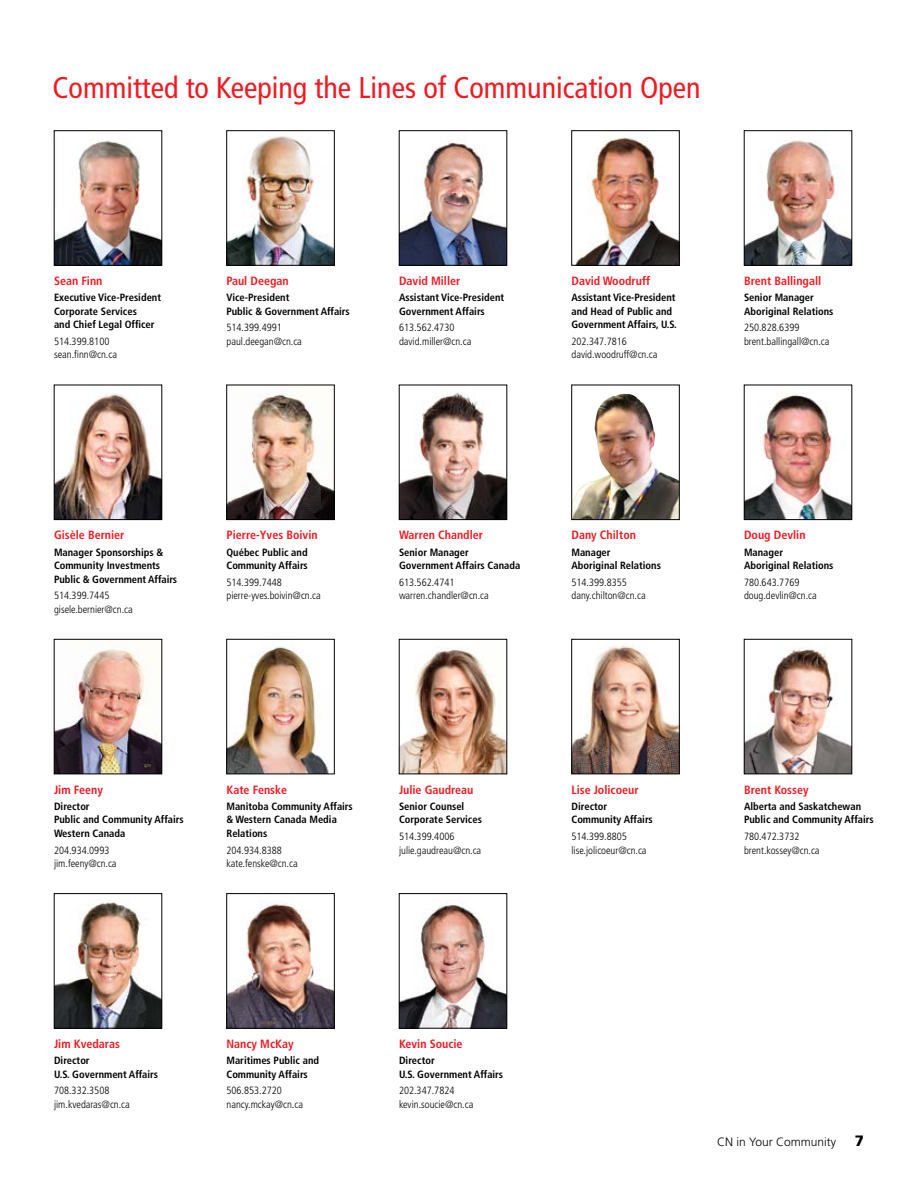
<style>
.page{position:relative;width:918px;height:1188px;background:#fff}
.page>*{position:absolute;margin:0;border:0;box-sizing:border-box;transform-origin:0 0}
.t1{font:condensed 30px "Frutiger";color:#ed1b23}
.t2{font:700 condensed 12px "Frutiger";color:#ed1b23}
.t3{font:300 12px "Frutiger";color:#000}
.t4{font:700 condensed 10.5px/13.5px "Frutiger";color:#000}
.t5{font:300 condensed 10.5px/13.5px "Frutiger";color:#000}
.s1{font-weight:900;font-size:15px}
</style>
<div class="page">
<img style="left:401px;top:142px;width:104px;height:121px">
<div style="left:399px;top:130px;width:108px;height:135px;border:1px solid #000"></div>
<img style="left:746px;top:648px;width:104px;height:124px">
<div style="left:744px;top:639px;width:108px;height:135px;border:1px solid #000"></div>
<img style="left:229px;top:394px;width:104px;height:124px">
<div style="left:227px;top:385px;width:108px;height:135px;border:1px solid #000"></div>
<img style="left:229px;top:901px;width:104px;height:125px">
<div style="left:227px;top:893px;width:108px;height:135px;border:1px solid #000"></div>
<img style="left:229px;top:136px;width:104px;height:127px">
<div style="left:227px;top:130px;width:108px;height:135px;border:1px solid #000"></div>
<img style="left:56px;top:393px;width:104px;height:125px">
<div style="left:54px;top:385px;width:108px;height:135px;border:1px solid #000"></div>
<img style="left:575px;top:133px;width:103px;height:131px">
<div style="left:572px;top:130px;width:108px;height:136px;border:1px solid #000"></div>
<img style="left:401px;top:649px;width:104px;height:123px">
<img style="left:401px;top:392px;width:104px;height:126px">
<div style="left:399px;top:385px;width:108px;height:135px;border:1px solid #000"></div>
<img style="left:401px;top:902px;width:104px;height:124px">
<div style="left:399px;top:893px;width:108px;height:135px;border:1px solid #000"></div>
<img style="left:56px;top:901px;width:104px;height:125px">
<div style="left:54px;top:893px;width:108px;height:135px;border:1px solid #000"></div>
<img style="left:56px;top:140px;width:104px;height:124px">
<div style="left:54px;top:130px;width:108px;height:136px;border:1px solid #000"></div>
<img style="left:574px;top:645px;width:104px;height:127px">
<div style="left:572px;top:639px;width:108px;height:135px;border:1px solid #000"></div>
<img style="left:56px;top:648px;width:104px;height:124px">
<div style="left:54px;top:639px;width:108px;height:135px;border:1px solid #000"></div>
<img style="left:229px;top:646px;width:100px;height:126px">
<div style="left:227px;top:639px;width:108px;height:135px;border:1px solid #000"></div>
<img style="left:746px;top:394px;width:104px;height:124px">
<div style="left:744px;top:385px;width:108px;height:135px;border:1px solid #000"></div>
<img style="left:574px;top:394px;width:104px;height:124px">
<div style="left:572px;top:385px;width:108px;height:135px;border:1px solid #000"></div>
<img style="left:746px;top:140px;width:104px;height:123px">
<div style="left:744px;top:130px;width:108px;height:135px;border:1px solid #000"></div>
<h1 class="t1" style="left:53px;top:70px;width:650px">Committed to Keeping the Lines of Communication Open</h1>
<p class="t2" style="left:54px;top:274px;width:50px">Sean Finn</p>
<p class="t4" style="left:54px;top:291px;width:109px">Executive Vice-President<br>Corporate Services<br>and Chief Legal Officer</p>
<p class="t5" style="left:54px;top:335px;width:65px">514.399.8100 sean.finn@cn.ca</p>
<p class="t2" style="left:227px;top:274px;width:64px">Paul Deegan</p>
<p class="t4" style="left:227px;top:291px;width:125px">Vice-President<br>Public &amp; Government Affairs</p>
<p class="t5" style="left:227px;top:321px;width:77px">514.399.4991 paul.deegan@cn.ca</p>
<p class="t2" style="left:399px;top:274px;width:63px">David Miller</p>
<p class="t4" style="left:399px;top:291px;width:107px">Assistant Vice-President<br>Government Affairs</p>
<p class="t5" style="left:399px;top:321px;width:74px">613.562.4730 david.miller@cn.ca</p>
<p class="t2" style="left:572px;top:274px;width:80px">David Woodruff</p>
<p class="t4" style="left:572px;top:291px;width:107px">Assistant Vice-President and Head of Public and<br>Government Affairs, U.S.</p>
<p class="t5" style="left:572px;top:335px;width:87px">202.347.7816 david.woodruff@cn.ca</p>
<p class="t2" style="left:744px;top:274px;width:79px">Brent Ballingall</p>
<p class="t4" style="left:744px;top:291px;width:91px">Senior Manager<br>Aboriginal Relations</p>
<p class="t5" style="left:744px;top:321px;width:87px">250.828.6399 brent.ballingall@cn.ca</p>
<p class="t2" style="left:54px;top:528px;width:72px">Gisèle Bernier</p>
<p class="t4" style="left:54px;top:545px;width:125px">Manager Sponsorships &amp;<br>Community Investments<br>Public &amp; Government Affairs</p>
<p class="t5" style="left:54px;top:589px;width:80px">514.399.7445 gisele.bernier@cn.ca</p>
<p class="t2" style="left:227px;top:528px;width:93px">Pierre-Yves Boivin</p>
<p class="t4" style="left:227px;top:545px;width:83px">Québec Public and<br>Community Affairs</p>
<p class="t5" style="left:227px;top:576px;width:96px">514.399.7448 pierre-yves.boivin@cn.ca</p>
<p class="t2" style="left:399px;top:528px;width:86px">Warren Chandler</p>
<p class="t4" style="left:399px;top:545px;width:123px">Senior Manager<br>Government Affairs Canada</p>
<p class="t5" style="left:399px;top:576px;width:91px">613.562.4741 warren.chandler@cn.ca</p>
<p class="t2" style="left:572px;top:528px;width:66px">Dany Chilton</p>
<p class="t4" style="left:572px;top:545px;width:91px">Manager<br>Aboriginal Relations</p>
<p class="t5" style="left:572px;top:576px;width:76px">514.399.8355 dany.chilton@cn.ca</p>
<p class="t2" style="left:54px;top:782px;width:50px">Jim Feeny</p>
<p class="t4" style="left:54px;top:799px;width:131px">Director<br>Public and Community Affairs<br>Western Canada</p>
<p class="t5" style="left:54px;top:843px;width:64px">204.934.0993 jim.feeny@cn.ca</p>
<p class="t2" style="left:227px;top:782px;width:62px">Kate Fenske</p>
<p class="t4" style="left:227px;top:799px;width:128px">Manitoba Community Affairs &amp; Western Canada Media<br>Relations</p>
<p class="t5" style="left:227px;top:843px;width:73px">204.934.8388 kate.fenske@cn.ca</p>
<p class="t2" style="left:399px;top:782px;width:76px">Julie Gaudreau</p>
<p class="t4" style="left:399px;top:799px;width:84px">Senior Counsel<br>Corporate Services</p>
<p class="t5" style="left:399px;top:830px;width:84px">514.399.4006 julie.gaudreau@cn.ca</p>
<p class="t2" style="left:572px;top:782px;width:69px">Lise Jolicoeur</p>
<p class="t4" style="left:572px;top:799px;width:83px">Director<br>Community Affairs</p>
<p class="t5" style="left:572px;top:830px;width:77px">514.399.8805 lise.jolicoeur@cn.ca</p>
<p class="t2" style="left:744px;top:528px;width:63px">Doug Devlin</p>
<p class="t4" style="left:744px;top:545px;width:91px">Manager<br>Aboriginal Relations</p>
<p class="t5" style="left:744px;top:576px;width:74px">780.643.7769 doug.devlin@cn.ca</p>
<p class="t2" style="left:744px;top:782px;width:66px">Brent Kossey</p>
<p class="t4" style="left:744px;top:799px;width:131px">Alberta and Saskatchewan<br>Public and Community Affairs</p>
<p class="t5" style="left:744px;top:830px;width:77px">780.472.3732 brent.kossey@cn.ca</p>
<p class="t2" style="left:54px;top:1037px;width:67px">Jim Kvedaras</p>
<p class="t4" style="left:54px;top:1054px;width:106px">Director<br>U.S. Government Affairs</p>
<p class="t5" style="left:54px;top:1084px;width:77px">708.332.3508 jim.kvedaras@cn.ca</p>
<p class="t2" style="left:227px;top:1037px;width:69px">Nancy McKay</p>
<p class="t4" style="left:227px;top:1054px;width:94px">Maritimes Public and<br>Community Affairs</p>
<p class="t5" style="left:227px;top:1084px;width:78px">506.853.2720 nancy.mckay@cn.ca</p>
<p class="t2" style="left:399px;top:1037px;width:65px">Kevin Soucie</p>
<p class="t4" style="left:399px;top:1054px;width:106px">Director<br>U.S. Government Affairs</p>
<p class="t5" style="left:399px;top:1084px;width:76px">202.347.7824 kevin.soucie@cn.ca</p>
<p class="t3" style="left:717px;top:1135px;width:148px">CN in Your Community <span class="s1">7</span></p>
</div>
